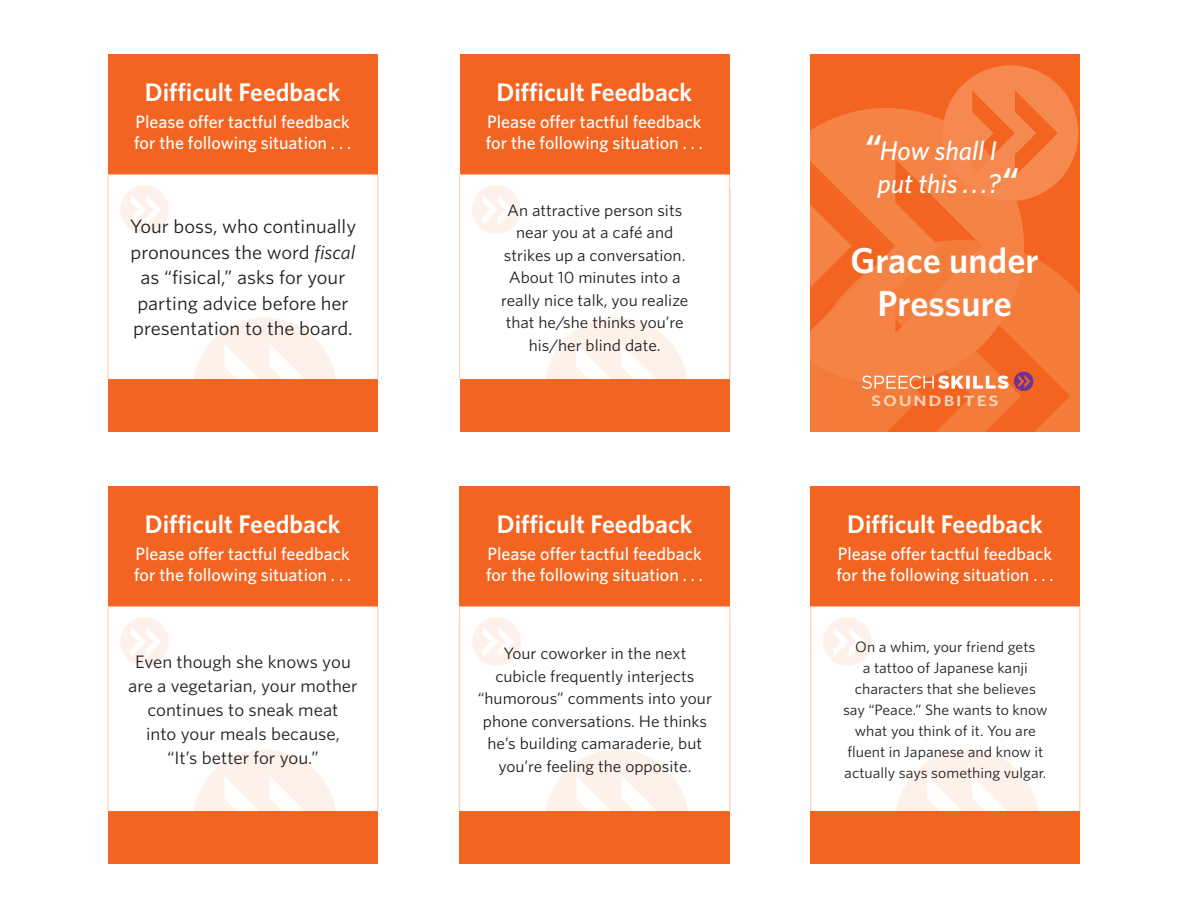
<style>
.page{position:relative;width:1188px;height:918px;background:#fff}
.page>*{position:absolute;margin:0;border:0;box-sizing:border-box;transform-origin:0 0}
.t1{font:600 36px/43.2px "Whitney";letter-spacing:.005em;color:#fff;text-align:center}
.t2{font:italic 500 27px/33px "Whitney";color:#fff}
.t3{font:600 25.5px "Whitney";color:#fff}
.t4{font:19.5px/25.5px "Whitney";color:#231f20;text-align:center;scale:1.05 1}
.t5{font:500 18px/21px "Whitney";color:#fff}
.t6{font:18px/24px "Whitney";color:#231f20;text-align:center;scale:1.05 1}
.t7{font:16.5px/22.5px "Whitney";color:#231f20;text-align:center;scale:1.05 1}
.t8{font:15px/21px "Whitney";color:#231f20;text-align:center;scale:1.05 1}
.t9{font:600 15px "Whitney";letter-spacing:.1em;color:#fdd4b9;scale:1.25 1}
.s1{font-style:italic}
.s2{font-weight:600;font-size:36px}
</style>
<div class="page">
<div style="left:108px;top:54px;width:270px;height:378px;background:#f36421"></div>
<div style="left:107px;top:175px;width:271px;height:204px;background:#fff;border:2px solid #fff"></div>
<svg style="left:120px;top:186px;width:49px;height:48px"></svg>
<svg style="left:192px;top:318px;width:146px;height:61px"></svg>
<hr style="left:378px;top:175px;width:1px;height:204px;background:#fccdad">
<hr style="left:108px;top:174px;width:1px;height:205px;background:#fccdad">
<hr style="left:730px;top:189px;width:1px;height:189px;background:#fccdad">
<div style="left:108px;top:486px;width:270px;height:378px;background:#f36421"></div>
<div style="left:107px;top:607px;width:271px;height:204px;background:#fff;border:2px solid #fff"></div>
<svg style="left:120px;top:618px;width:49px;height:48px"></svg>
<svg style="left:192px;top:750px;width:146px;height:61px"></svg>
<hr style="left:378px;top:607px;width:1px;height:204px;background:#fccdad">
<hr style="left:108px;top:606px;width:1px;height:205px;background:#fccdad">
<div style="left:460px;top:486px;width:270px;height:378px;background:#f36421"></div>
<div style="left:459px;top:607px;width:271px;height:204px;background:#fff;border:2px solid #fff"></div>
<svg style="left:472px;top:618px;width:49px;height:48px"></svg>
<svg style="left:544px;top:750px;width:146px;height:61px"></svg>
<hr style="left:730px;top:607px;width:1px;height:204px;background:#fccdad">
<hr style="left:459px;top:606px;width:1px;height:205px;background:#fccdad">
<div style="left:811px;top:486px;width:269px;height:378px;background:#f36421"></div>
<div style="left:810px;top:606px;width:270px;height:205px;background:#fff;border:2px solid #fff"></div>
<svg style="left:823px;top:617px;width:48px;height:49px"></svg>
<svg style="left:894px;top:749px;width:146px;height:62px"></svg>
<hr style="left:1080px;top:606px;width:1px;height:205px;background:#fccdad">
<hr style="left:810px;top:606px;width:1px;height:205px;background:#fccdad">
<div style="left:460px;top:54px;width:270px;height:378px;background:#f36421"></div>
<div style="left:459px;top:175px;width:271px;height:204px;background:#fff;border:2px solid #fff"></div>
<svg style="left:472px;top:186px;width:48px;height:48px"></svg>
<svg style="left:543px;top:318px;width:146px;height:61px"></svg>
<hr style="left:729px;top:175px;width:1px;height:204px;background:#fccdad">
<hr style="left:459px;top:174px;width:1px;height:205px;background:#fccdad">
<div style="left:810px;top:54px;width:270px;height:378px;background:#f36421"></div>
<svg style="left:810px;top:260px;width:270px;height:172px;fill:#f47c3b"></svg>
<svg style="left:810px;top:108px;width:228px;height:290px;fill:#f58345"></svg>
<svg style="left:936px;top:65px;width:142px;height:143px"></svg>
<svg style="left:862px;top:371px;width:172px;height:21px"></svg>
<h3 class="t3" style="left:145px;top:75px;width:197px">Difficult Feedback</h3>
<p class="t5" style="left:134px;top:111px;width:219px">Please offer tactful feedback for the following situation . . .</p>
<p class="t4" style="left:130px;top:213px;width:217px">Your boss, who continually pronounces the word <span class="s1">fiscal </span>as “fisical,” asks for your parting advice before her presentation to the board.</p>
<h3 class="t3" style="left:145px;top:507px;width:197px">Difficult Feedback</h3>
<p class="t5" style="left:134px;top:543px;width:219px">Please offer tactful feedback for the following situation . . .</p>
<p class="t6" style="left:128px;top:649px;width:220px">Even though she knows you are a vegetarian, your mother continues to sneak meat<br>into your meals because,<br>“It’s better for you.”</p>
<h3 class="t3" style="left:497px;top:75px;width:197px">Difficult Feedback</h3>
<p class="t5" style="left:486px;top:111px;width:219px">Please offer tactful feedback for the following situation . . .</p>
<p class="t7" style="left:501px;top:198px;width:180px">An attractive person sits near you at a café and strikes up a conversation.<br>About 10 minutes into a really nice talk, you realize that he/she thinks you’re his/her blind date.</p>
<h3 class="t3" style="left:497px;top:507px;width:197px">Difficult Feedback</h3>
<p class="t5" style="left:486px;top:543px;width:219px">Please offer tactful feedback for the following situation . . .</p>
<p class="t7" style="left:478px;top:642px;width:224px">Your coworker in the next cubicle frequently interjects “humorous” comments into your phone conversations. He thinks he’s building camaraderie, but you’re feeling the opposite.</p>
<h2 class="t2" style="left:878px;top:134px;width:141px;text-indent:-14px"><span class="s2">“</span>How shall I put this . . . ? <span class="s2">“</span></h2>
<h1 class="t1" style="left:850px;top:238px;width:190px">Grace under<br>Pressure</h1>
<p class="t9" style="left:871px;top:390px;width:103px">SOUNDBITES</p>
<h3 class="t3" style="left:847px;top:507px;width:197px">Difficult Feedback</h3>
<p class="t5" style="left:836px;top:543px;width:219px">Please offer tactful feedback for the following situation . . .</p>
<p class="t8" style="left:843px;top:636px;width:196px">On a whim, your friend gets<br>a tattoo of Japanese kanji characters that she believes say “Peace.” She wants to know what you think of it. You are fluent in Japanese and know it actually says something vulgar.</p>
</div>
